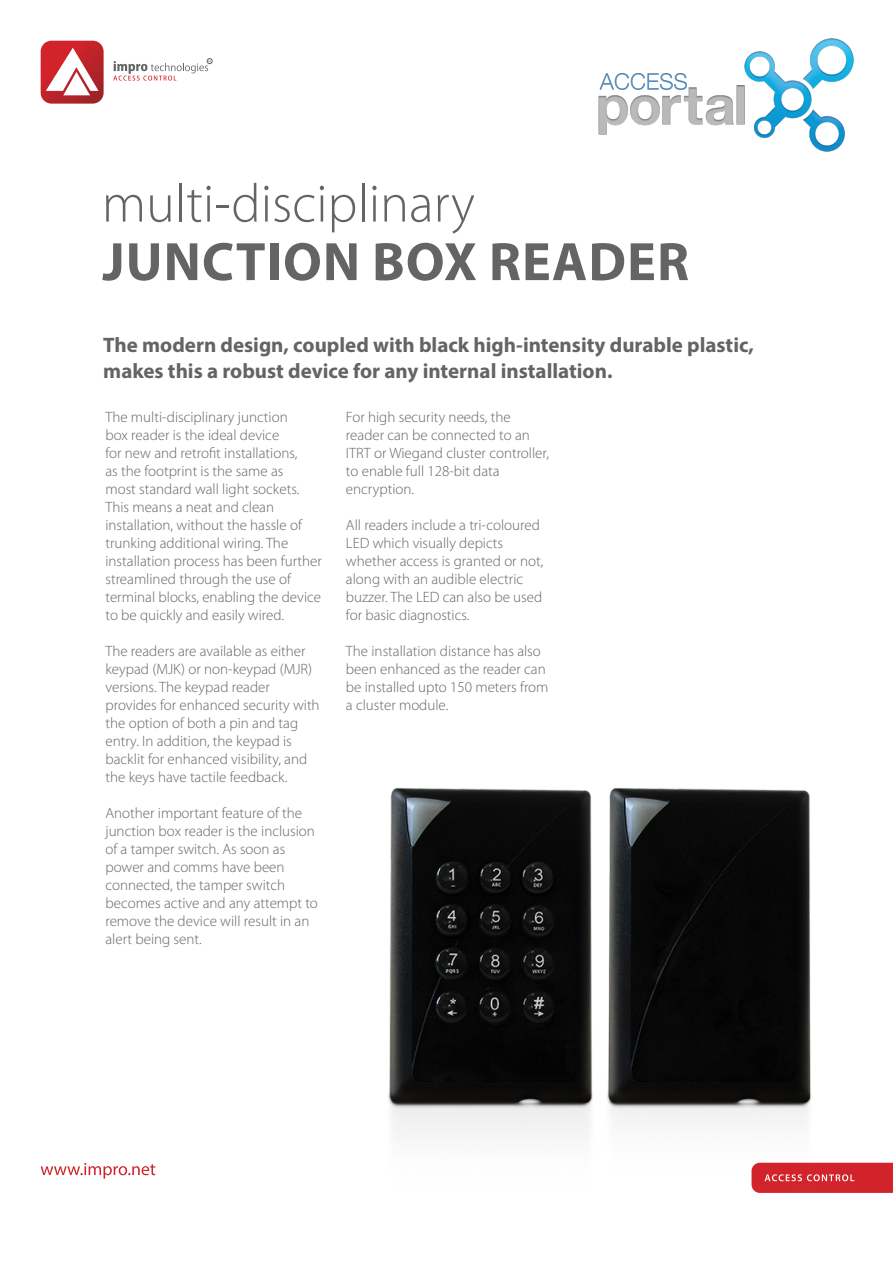
<style>
.page{position:relative;width:893px;height:1263px;background:#fff}
.page>*{position:absolute;margin:0;border:0;box-sizing:border-box;transform-origin:0 0}
.t1{font:300 54.6px "Myriad Pro";color:#636466}
.t2{font:700 54.6px "Myriad Pro";letter-spacing:.02em;color:#636466}
.t3{font:700 21px/25.2px "Myriad Pro";color:#636466}
.t4{font:300 15px/18px "Myriad Pro";color:#636466}
</style>
<div class="page">
<img style="left:388px;top:788px;width:454px;height:375px">
<img style="left:599px;top:38px;width:255px;height:114px">
<svg style="left:41px;top:41px;width:63px;height:63px"></svg>
<svg style="left:113px;top:58px;width:99px;height:23px"></svg>
<svg style="left:41px;top:1163px;width:114px;height:15px"></svg>
<img style="left:751px;top:1163px;width:142px;height:30px">
<div style="left:690px;top:128px;width:60px;height:20px;background:#fff"></div>
<h1 class="t1" style="left:102px;top:171px;width:374px">multi-disciplinary</h1>
<h1 class="t2" style="left:102px;top:226px;width:588px">JUNCTION BOX READER</h1>
<h2 class="t3" style="left:103px;top:332px;width:652px">The modern design, coupled with black high-intensity durable plastic, makes this a robust device for any internal installation.</h2>
<p class="t4" style="left:105px;top:407px;width:218px">The multi-disciplinary junction<br>box reader is the ideal device<br>for new and retrofit installations,<br>as the footprint is the same as<br>most standard wall light sockets.<br>This means a neat and clean installation, without the hassle of trunking additional wiring. The installation process has been further streamlined through the use of terminal blocks, enabling the device to be quickly and easily wired.</p>
<p class="t4" style="left:105px;top:641px;width:216px">The readers are available as either keypad (MJK) or non-keypad (MJR) versions. The keypad reader provides for enhanced security with the option of both a pin and tag entry. In addition, the keypad is backlit for enhanced visibility, and the keys have tactile feedback.</p>
<p class="t4" style="left:105px;top:803px;width:214px">Another important feature of the junction box reader is the inclusion of a tamper switch. As soon as power and comms have been connected, the tamper switch becomes active and any attempt to remove the device will result in an alert being sent.</p>
<p class="t4" style="left:346px;top:407px;width:204px">For high security needs, the reader can be connected to an<br>ITRT or Wiegand cluster controller, to enable full 128-bit data encryption.</p>
<p class="t4" style="left:346px;top:515px;width:199px">All readers include a tri-coloured<br>LED which visually depicts whether access is granted or not, along with an audible electric buzzer. The LED can also be used for basic diagnostics.</p>
<p class="t4" style="left:346px;top:641px;width:204px">The installation distance has also been enhanced as the reader can be installed upto 150 meters from a cluster module.</p>
</div>
